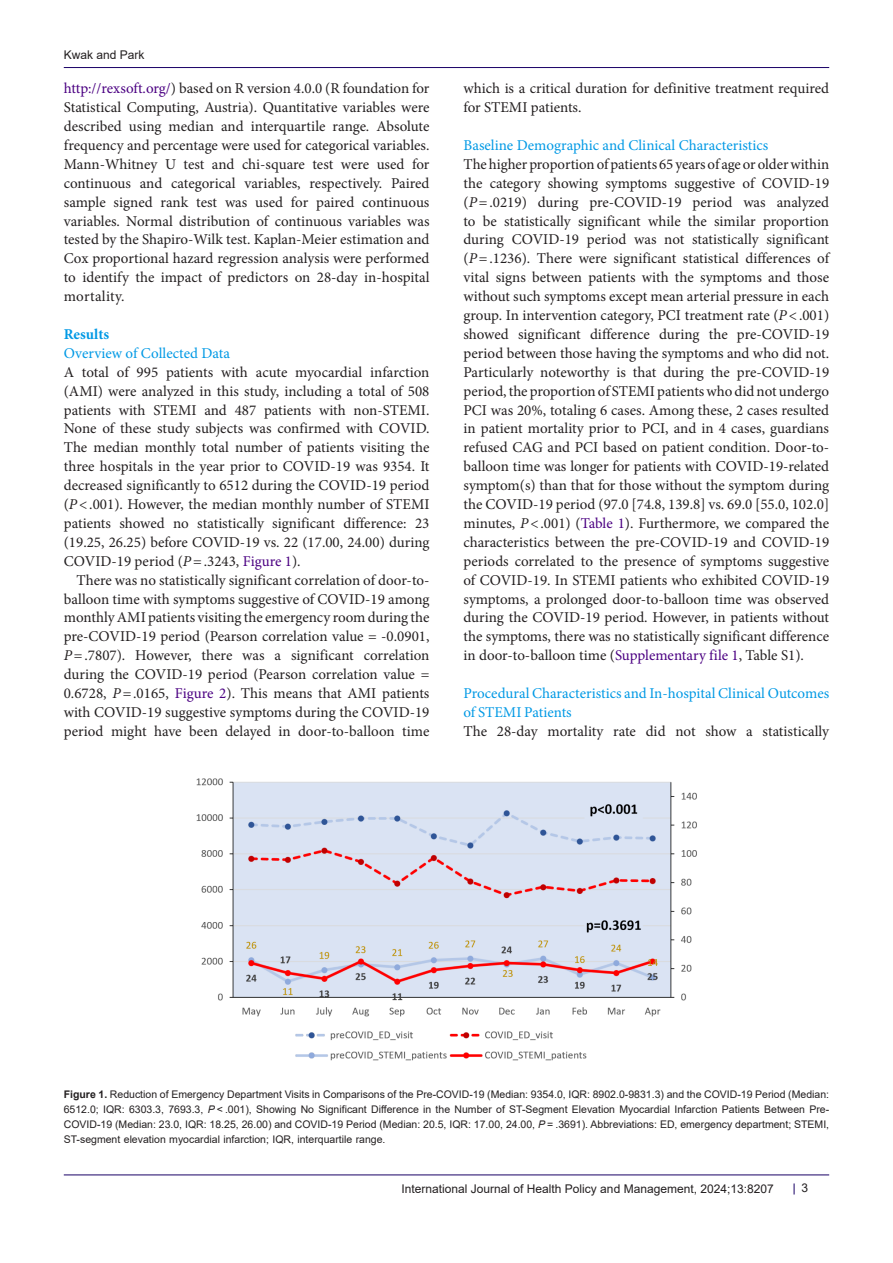
<style>
.page{position:relative;width:893px;height:1263px;background:#fff}
.page>*{position:absolute;margin:0;border:0;box-sizing:border-box;transform-origin:0 0}
.t1{font:15px/18.9px "Minion Pro";color:#231f20;text-align:justify}
.t2{font:15px/18.9px "Minion Pro";color:#0099e5}
.t3{font:700 15px "Minion Pro";color:#0099e5}
.t4{font:12px "Arial";color:#231f20}
.t5{font:10.5px/15px "Arial";color:#231f20;text-align:justify}
.s1{color:#4b0082}
.s2{font-style:italic}
.s3{font-weight:700}
</style>
<div class="page">
<hr style="left:64px;top:67px;width:765px;height:1px;background:#190066">
<hr style="left:64px;top:1175px;width:765px;height:1px;background:#190066">
<img style="left:196px;top:778px;width:501px;height:283px">
<p class="t4" style="left:64px;top:46px;width:82px">Kwak and Park</p>
<p class="t1" style="left:64px;top:79px;width:367px"><span class="s1">http://rexsoft.org/</span>) based on R version 4.0.0 (R foundation for Statistical Computing, Austria). Quantitative variables were described using median and interquartile range. Absolute frequency and percentage were used for categorical variables.<br>Mann-Whitney U test and chi-square test were used for continuous and categorical variables, respectively. Paired sample signed rank test was used for paired continuous variables. Normal distribution of continuous variables was tested by the Shapiro-Wilk test. Kaplan-Meier estimation and Cox proportional hazard regression analysis were performed to identify the impact of predictors on 28-day in-hospital mortality.</p>
<p class="t3" style="left:64px;top:324px;width:47px">Results</p>
<p class="t2" style="left:64px;top:344px;width:168px">Overview of Collected Data</p>
<p class="t1" style="left:64px;top:363px;width:367px">A total of 995 patients with acute myocardial infarction (AMI) were analyzed in this study, including a total of 508 patients with STEMI and 487 patients with non-STEMI.<br>None of these study subjects was confirmed with COVID.<br>The median monthly total number of patients visiting the three hospitals in the year prior to COVID-19 was 9354. It decreased significantly to 6512 during the COVID-19 period (<span class="s2">P</span>&lt;.001). However, the median monthly number of STEMI patients showed no statistically significant difference: 23 (19.25, 26.25) before COVID-19 vs. 22 (17.00, 24.00) during COVID-19 period (<span class="s2">P</span>=.3243, <span class="s1">Figure 1</span>).</p>
<p class="t1" style="left:64px;top:570px;width:367px;text-indent:13px">There was no statistically significant correlation of door-to&shy;balloon time with symptoms suggestive of COVID-19 among monthly AMI patients visiting the emergency room during the pre-COVID-19 period (Pearson correlation value = -0.0901, <span class="s2">P</span>=.7807). However, there was a significant correlation during the COVID-19 period (Pearson correlation value = 0.6728, <span class="s2">P</span>=.0165, <span class="s1">Figure 2</span>). This means that AMI patients with COVID-19 suggestive symptoms during the COVID-19 period might have been delayed in door-to-balloon time</p>
<p class="t1" style="left:463px;top:79px;width:367px">which is a critical duration for definitive treatment required for STEMI patients.</p>
<p class="t2" style="left:463px;top:136px;width:306px">Baseline Demographic and Clinical Characteristics</p>
<p class="t1" style="left:463px;top:155px;width:367px">The higher proportion of patients 65 years of age or older within the category showing symptoms suggestive of COVID-19 (<span class="s2">P</span>=.0219) during pre-COVID-19 period was analyzed to be statistically significant while the similar proportion during COVID-19 period was not statistically significant (<span class="s2">P</span>=.1236). There were significant statistical differences of vital signs between patients with the symptoms and those without such symptoms except mean arterial pressure in each group. In intervention category, PCI treatment rate (<span class="s2">P</span>&lt;.001) showed significant difference during the pre-COVID-19 period between those having the symptoms and who did not.<br>Particularly noteworthy is that during the pre-COVID-19 period, the proportion of STEMI patients who did not undergo PCI was 20%, totaling 6 cases. Among these, 2 cases resulted in patient mortality prior to PCI, and in 4 cases, guardians refused CAG and PCI based on patient condition. Door-to&shy;balloon time was longer for patients with COVID-19-related symptom(s) than that for those without the symptom during the COVID-19 period (97.0 [74.8, 139.8] vs. 69.0 [55.0, 102.0] minutes, <span class="s2">P</span>&lt;.001) (<span class="s1">Table 1</span>). Furthermore, we compared the characteristics between the pre-COVID-19 and COVID-19 periods correlated to the presence of symptoms suggestive of COVID-19. In STEMI patients who exhibited COVID-19 symptoms, a prolonged door-to-balloon time was observed during the COVID-19 period. However, in patients without the symptoms, there was no statistically significant difference in door-to-balloon time (<span class="s1">Supplementary file 1</span>, Table S1).</p>
<p class="t2" style="left:463px;top:684px;width:367px">Procedural Characteristics and In-hospital Clinical Outcomes of STEMI Patients</p>
<p class="t1" style="left:463px;top:722px;width:367px">The 28-day mortality rate did not show a statistically</p>
<p class="t5" style="left:64px;top:1087px;width:767px"><span class="s3">Figure 1.</span> Reduction of Emergency Department Visits in Comparisons of the Pre-COVID-19 (Median: 9354.0, IQR: 8902.0-9831.3) and the COVID-19 Period (Median:<br>6512.0; IQR: 6303.3, 7693.3, <span class="s2">P</span> &lt; .001), Showing No Significant Difference in the Number of ST-Segment Elevation Myocardial Infarction Patients Between Pre-COVID-19 (Median: 23.0, IQR: 18.25, 26.00) and COVID-19 Period (Median: 20.5, IQR: 17.00, 24.00, <span class="s2">P</span> = .3691). Abbreviations: ED, emergency department; STEMI, ST-segment elevation myocardial infarction; IQR, interquartile range.</p>
<p class="t4" style="left:402px;top:1180px;width:374px">International Journal of Health Policy and Management, 2024;13:8207</p>
<p class="t4" style="left:801px;top:1180px;width:8px">3</p>
</div>
